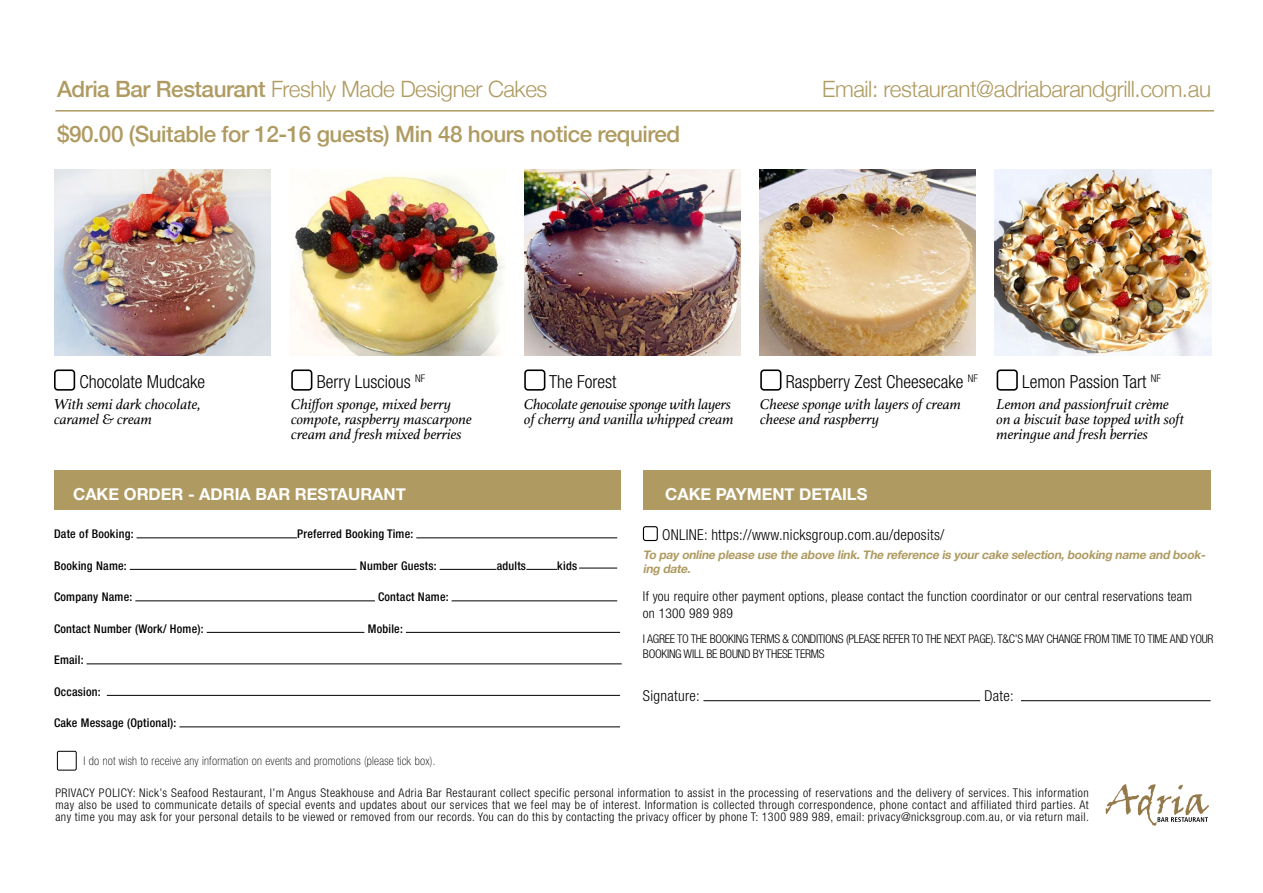
<style>
.page{position:relative;width:1263px;height:893px;background:#fff}
.page>*{position:absolute;margin:0;border:0;box-sizing:border-box;transform-origin:0 0}
.t1{font:300 22.5px "Helvetica Neue";letter-spacing:-.02em;color:#af9b62}
.t2{font:500 22.5px "Helvetica Neue";letter-spacing:-.02em;color:#af9b62}
.t3{font:300 condensed 18px "Helvetica Neue";color:#000}
.t4{font:700 16.5px "Helvetica Neue";color:#fff}
.t5{font:italic 15px/15px "Athelas";color:#000}
.t6{font:italic 15px/15px "Athelas";letter-spacing:-.02em;color:#000}
.t7{font:300 condensed 15px "Helvetica Neue";letter-spacing:.02em;color:#000}
.t8{font:300 condensed 13.5px/16.2px "Helvetica Neue";letter-spacing:.02em;color:#000}
.t9{font:300 condensed 12px/12px "Helvetica Neue";letter-spacing:-.02em;color:#000}
.t10{font:500 condensed 12px "Helvetica Neue";letter-spacing:.02em;color:#000}
.t11{font:italic 700 12px/14.4px "Helvetica Neue";color:#af9b62}
.t12{font:100 condensed 12px "Helvetica Neue LT Std";letter-spacing:.02em;color:#000}
.s1{font-weight:500}
</style>
<div class="page">
<hr style="left:55px;top:110px;width:1159px;height:2px;background:#af9b62">
<div style="left:54px;top:470px;width:566px;height:40px;background:#af9b62"></div>
<div style="left:643px;top:470px;width:567px;height:40px;background:#af9b62"></div>
<hr style="left:136px;top:537px;width:161px;height:1px;background:#000">
<hr style="left:416px;top:537px;width:201px;height:1px;background:#000">
<hr style="left:130px;top:569px;width:226px;height:1px;background:#000">
<hr style="left:440px;top:569px;width:56px;height:1px;background:#000">
<hr style="left:526px;top:569px;width:31px;height:1px;background:#000">
<hr style="left:135px;top:600px;width:240px;height:1px;background:#000">
<hr style="left:452px;top:600px;width:165px;height:1px;background:#000">
<hr style="left:207px;top:632px;width:157px;height:1px;background:#000">
<hr style="left:406px;top:632px;width:214px;height:1px;background:#000">
<hr style="left:87px;top:663px;width:535px;height:1px;background:#000">
<hr style="left:107px;top:695px;width:513px;height:1px;background:#000">
<hr style="left:179px;top:726px;width:441px;height:1px;background:#000">
<div style="left:57px;top:751px;width:20px;height:19px;border:1px solid #000;border-radius:2px"></div>
<div style="left:643px;top:526px;width:15px;height:15px;border:1px solid #000;border-radius:2px"></div>
<hr style="left:703px;top:700px;width:277px;height:1px;background:#000">
<hr style="left:1021px;top:700px;width:189px;height:1px;background:#000">
<svg style="left:1106px;top:784px;width:103px;height:42px"></svg>
<hr style="left:579px;top:568px;width:38px;height:1px;background:#000">
<img style="left:54px;top:169px;width:217px;height:186px">
<div style="left:54px;top:369px;width:21px;height:22px;border:2px solid #000;border-radius:3px"></div>
<img style="left:295px;top:176px;width:211px;height:179px">
<img style="left:759px;top:169px;width:217px;height:186px">
<img style="left:524px;top:169px;width:217px;height:186px">
<div style="left:291px;top:369px;width:21px;height:22px;border:2px solid #000;border-radius:3px"></div>
<div style="left:524px;top:369px;width:21px;height:22px;border:2px solid #000;border-radius:3px"></div>
<div style="left:760px;top:369px;width:21px;height:22px;border:2px solid #000;border-radius:3px"></div>
<img style="left:994px;top:169px;width:217px;height:186px">
<div style="left:997px;top:369px;width:21px;height:22px;border:2px solid #000;border-radius:3px"></div>
<h1 class="t1" style="left:57px;top:71px;width:492px"><span class="s1">Adria Bar Restaurant</span> Freshly Made Designer Cakes</h1>
<h1 class="t1" style="left:822px;top:71px;width:390px">Email: restaurant@adriabarandgrill.com.au</h1>
<h1 class="t2" style="left:57px;top:116px;width:625px">$90.00 (Suitable for 12-16 guests) Min 48 hours notice required</h1>
<h2 class="t3" style="left:79px;top:371px;width:127px">Chocolate Mudcake</h2>
<p class="t5" style="left:54px;top:396px;width:148px">With semi dark chocolate, caramel &amp; cream</p>
<h2 class="t3" style="left:317px;top:371px;width:110px">Berry Luscious <sup>NF</sup></h2>
<p class="t5" style="left:291px;top:396px;width:182px">Chiffon sponge, mixed berry compote, raspberry mascarpone cream and fresh mixed berries</p>
<h2 class="t3" style="left:549px;top:371px;width:69px">The Forest</h2>
<p class="t6" style="left:524px;top:396px;width:211px">Chocolate genouise sponge with layers of cherry and vanilla whipped cream</p>
<h2 class="t3" style="left:786px;top:371px;width:194px">Raspberry Zest Cheesecake <sup>NF</sup></h2>
<p class="t5" style="left:760px;top:396px;width:202px">Cheese sponge with layers of cream cheese and raspberry</p>
<h2 class="t3" style="left:1022px;top:371px;width:140px">Lemon Passion Tart <sup>NF</sup></h2>
<p class="t5" style="left:997px;top:396px;width:189px">Lemon and passionfruit crème on a biscuit base topped with soft meringue and fresh berries</p>
<h3 class="t4" style="left:73px;top:481px;width:334px">CAKE ORDER - ADRIA BAR RESTAURANT</h3>
<h3 class="t4" style="left:665px;top:481px;width:204px">CAKE PAYMENT DETAILS</h3>
<p class="t10" style="left:54px;top:527px;width:81px">Date of Booking:</p>
<p class="t10" style="left:297px;top:527px;width:118px">Preferred Booking Time:</p>
<p class="t10" style="left:54px;top:558px;width:74px">Booking Name:</p>
<p class="t10" style="left:360px;top:558px;width:78px">Number Guests:</p>
<p class="t10" style="left:497px;top:558px;width:31px">adults</p>
<p class="t10" style="left:557px;top:558px;width:21px">kids</p>
<p class="t10" style="left:54px;top:590px;width:80px">Company Name:</p>
<p class="t10" style="left:378px;top:590px;width:72px">Contact Name:</p>
<p class="t10" style="left:54px;top:621px;width:151px">Contact Number (Work/ Home):</p>
<p class="t10" style="left:368px;top:621px;width:37px">Mobile:</p>
<p class="t10" style="left:54px;top:653px;width:31px">Email:</p>
<p class="t10" style="left:54px;top:684px;width:48px">Occasion:</p>
<p class="t10" style="left:54px;top:716px;width:124px">Cake Message (Optional):</p>
<p class="t12" style="left:84px;top:754px;width:354px">I do not wish to receive any information on events and promotions (please tick box).</p>
<p class="t7" style="left:662px;top:526px;width:284px">ONLINE: https://www.nicksgroup.com.au/deposits/</p>
<p class="t11" style="left:643px;top:547px;width:567px">To payonlinepleaseusetheabovelink.Thereferenceisyourcakeselection,booking nameand book&shy;ing date.</p>
<p class="t8" style="left:643px;top:588px;width:551px">If you require other payment options, please contact the function coordinator or our central reservations team on 1300 989 989</p>
<p class="t9" style="left:643px;top:632px;width:572px;line-height:14.4px">I AGREE TO THE BOOKING TERMS &amp; CONDITIONS (PLEASE REFER TO THE NEXT PAGE). T&amp;C’S MAY CHANGE FROM TIME TO TIME AND YOUR<br>BOOKING WILL BE BOUND BY THESE TERMS</p>
<p class="t7" style="left:643px;top:687px;width:58px">Signature:</p>
<p class="t7" style="left:984px;top:687px;width:31px">Date:</p>
<p class="t9" style="left:55px;top:787px;width:1035px;text-align:justify">PRIVACY POLICY: Nick’s Seafood Restaurant, I’m Angus Steakhouse and Adria Bar Restaurant collect specific personal information to assist in the processing of reservations and the delivery of services. This information may also be used to communicate details of special events and updates about our services that we feel may be of interest. Information is collected through correspondence, phone contact and affiliated third parties. At any time you may ask for your personal details to be viewed or removed from our records. You can do this by contacting the privacy officer by phone T: 1300 989 989, email: privacy@nicksgroup.com.au, or via return mail.</p>
</div>
